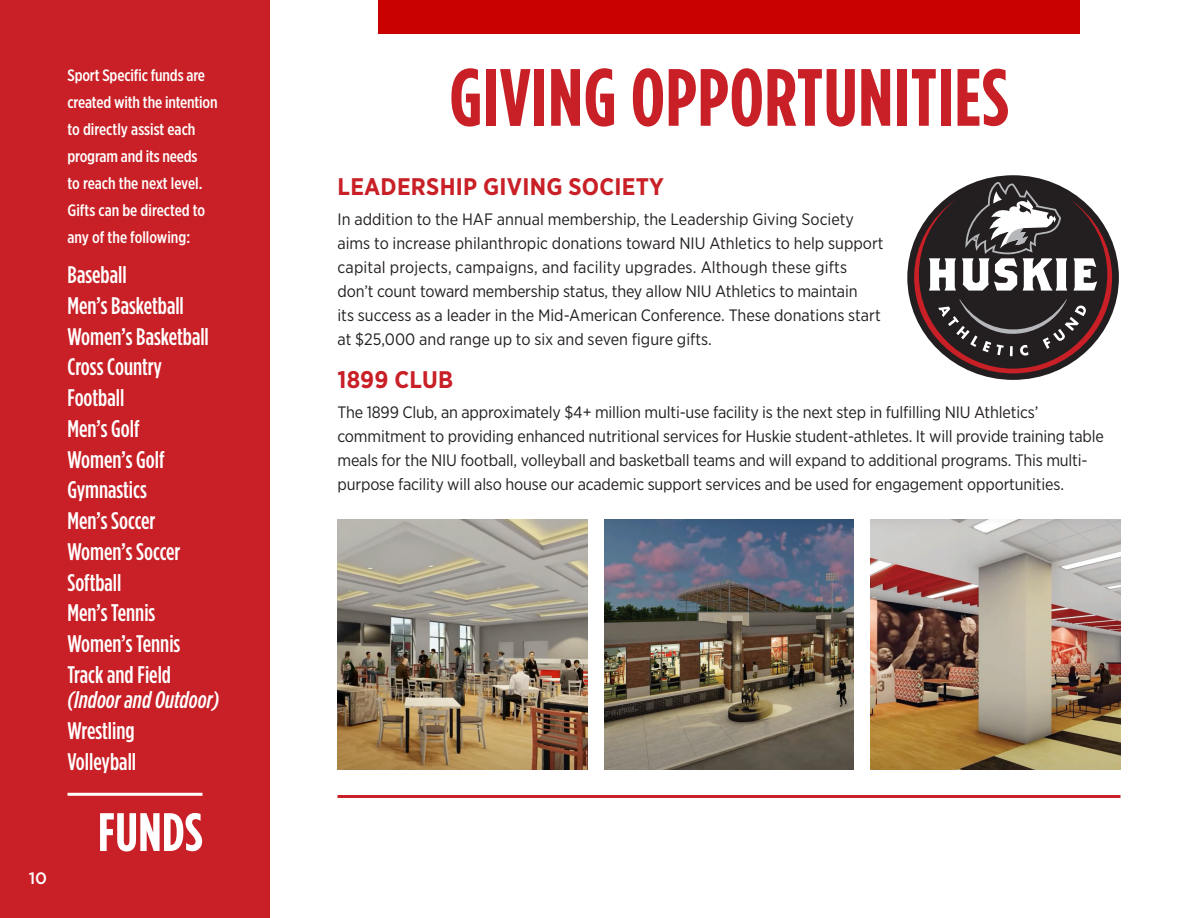
<style>
.page{position:relative;width:1188px;height:918px;background:#fff}
.page>*{position:absolute;margin:0;border:0;box-sizing:border-box;transform-origin:0 0}
.t1{font:700 81px "Gotham Cond";letter-spacing:.01em;color:#c82026}
.Title_-_small{font:700 54px "Gotham Cond";letter-spacing:.01em;color:#fff}
.body_copy_bold_11_14{font:500 24px "Gotham Cond";color:#fff}
.Small_Subtitle_Red{font:700 24px "Gotham Narrow";letter-spacing:.01em;color:#c82026}
.body_copy_bold_11_14-2{font:italic 500 24px "Gotham Cond";color:#fff}
.body_copy_11_16{font:16.5px/24px "Gotham Narrow";letter-spacing:-.01em;color:#231f20}
.body_copy_11_16-2{font:500 16.5px/27px "Gotham X Narrow";letter-spacing:-.01em;color:#fff}
.t2{font:500 16.5px "Gotham";color:#fff}
</style>
<div class="page">
<img style="left:871px;top:520px;width:249px;height:250px">
<div style="left:0;top:0;width:270px;height:918px;background:#c82026"></div>
<hr style="left:68px;top:793px;width:134px;height:3px;background:#fff">
<hr style="left:338px;top:795px;width:782px;height:3px;background:#c82026">
<div style="left:378px;top:0;width:702px;height:34px;background:#c80000"></div>
<img style="left:604px;top:520px;width:250px;height:250px">
<img style="left:338px;top:520px;width:249px;height:250px">
<div style="left:907px;top:175px;width:212px;height:205px;background:#231f20;border-radius:50%"></div>
<svg style="left:914px;top:182px;width:198px;height:191px"></svg>
<p class="t2" style="left:29px;top:867px;width:20px">10</p>
<p class="body_copy_11_16-2" style="left:68px;top:61px;width:152px">Sport Specific funds are created with the intention to directly assist each program and its needs<br>to reach the next level.<br>Gifts can be directed to any of the following:</p>
<p class="body_copy_bold_11_14" style="left:68px;top:261px;width:61px">Baseball</p>
<p class="body_copy_bold_11_14" style="left:68px;top:292px;width:118px">Men’s Basketball</p>
<p class="body_copy_bold_11_14" style="left:68px;top:322px;width:143px">Women’s Basketball</p>
<p class="body_copy_bold_11_14" style="left:68px;top:353px;width:96px">Cross Country</p>
<p class="body_copy_bold_11_14" style="left:68px;top:384px;width:58px">Football</p>
<p class="body_copy_bold_11_14" style="left:68px;top:415px;width:74px">Men’s Golf</p>
<p class="body_copy_bold_11_14" style="left:68px;top:445px;width:99px">Women’s Golf</p>
<p class="body_copy_bold_11_14" style="left:68px;top:476px;width:81px">Gymnastics</p>
<p class="body_copy_bold_11_14" style="left:68px;top:507px;width:90px">Men’s Soccer</p>
<p class="body_copy_bold_11_14" style="left:68px;top:538px;width:115px">Women’s Soccer</p>
<p class="body_copy_bold_11_14" style="left:68px;top:568px;width:55px">Softball</p>
<p class="body_copy_bold_11_14" style="left:68px;top:599px;width:89px">Men’s Tennis</p>
<p class="body_copy_bold_11_14" style="left:68px;top:630px;width:114px">Women’s Tennis</p>
<p class="body_copy_bold_11_14" style="left:68px;top:661px;width:105px">Track and Field</p>
<p class="body_copy_bold_11_14-2" style="left:68px;top:686px;width:153px">(Indoor and Outdoor)</p>
<p class="body_copy_bold_11_14" style="left:68px;top:717px;width:69px">Wrestling</p>
<p class="body_copy_bold_11_14" style="left:68px;top:748px;width:70px">Volleyball</p>
<p class="Title_-_small" style="left:98px;top:800px;width:106px">FUNDS</p>
<p class="t1" style="left:450px;top:50px;width:560px">GIVING OPPORTUNITIES</p>
<p class="Small_Subtitle_Red" style="left:338px;top:171px;width:328px">LEADERSHIP GIVING SOCIETY</p>
<p class="body_copy_11_16" style="left:338px;top:207px;width:548px">In addition to the HAF annual membership, the Leadership Giving Society aims to increase philanthropic donations toward NIU Athletics to help support capital projects, campaigns, and facility upgrades. Although these gifts don’t count toward membership status, they allow NIU Athletics to maintain<br>its success as a leader in the Mid-American Conference. These donations start at $25,000 and range up to six and seven figure gifts.</p>
<p class="Small_Subtitle_Red" style="left:338px;top:364px;width:117px">1899 CLUB</p>
<p class="body_copy_11_16" style="left:338px;top:400px;width:768px">The 1899 Club, an approximately $4+ million multi-use facility is the next step in fulfilling NIU Athletics’ commitment to providing enhanced nutritional services for Huskie student-athletes. It will provide training table meals for the NIU football, volleyball and basketball teams and will expand to additional programs. This multi&shy;purpose facility will also house our academic support services and be used for engagement opportunities.</p>
</div>
